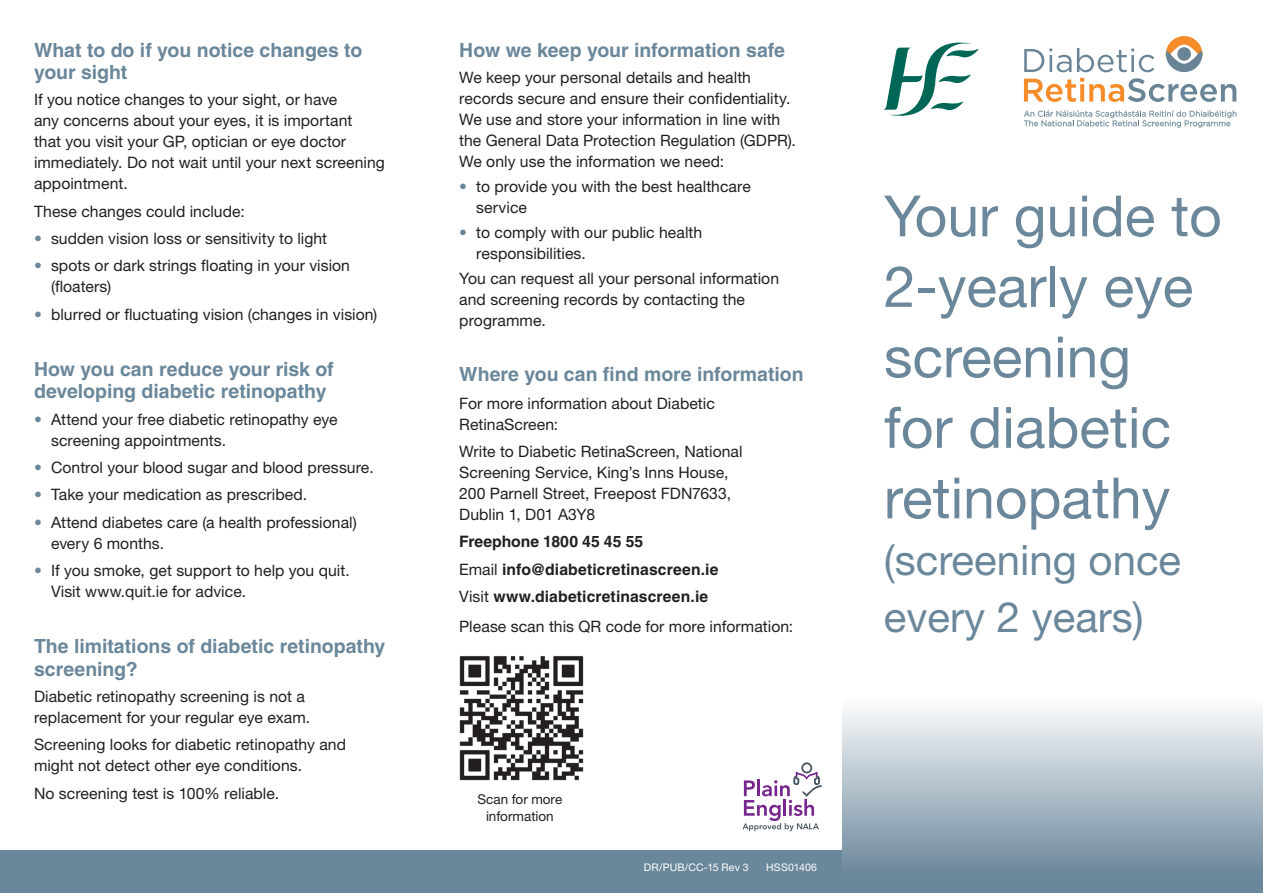
<style>
.page{position:relative;width:1263px;height:893px;background:#fff}
.page>*{position:absolute;margin:0;border:0;box-sizing:border-box;transform-origin:0 0}
.t1{font:57px/70.5px "Helvetica Neue LT Pro";color:#6b879b}
.t2{font:42px/57px "Helvetica Neue LT Pro";color:#6b879b}
.head_1{font:700 19.5px/22.5px "Helvetica LT Std";color:#6b879b}
.body_text{font:700 19.5px "Helvetica LT Std";color:#6b879b}
.body_text-2{font:15.75px/21px "Helvetica Neue LT Pro";letter-spacing:.005em;color:#231f20}
.new_bullets{font:15.75px/21px "Helvetica Neue LT Pro";letter-spacing:.005em;color:#231f20}
.body_text-3{font:700 15.75px "Helvetica LT Std";letter-spacing:.005em;color:#231f20}
.body_text-4{font:13.5px/16.5px "Helvetica Neue LT Pro";color:#231f20;text-align:center}
.body_text-5{font:10.5px "Helvetica Neue LT Pro";letter-spacing:.015em;color:#fff}
.s1{color:#6b879b}
.s2{font-family:"Helvetica Neue LT Pro";font-weight:400}
</style>
<div class="page">
<svg style="left:883px;top:43px;width:96px;height:73px"></svg>
<svg style="left:1024px;top:49px;width:47px;height:23px"></svg>
<svg style="left:1077px;top:48px;width:77px;height:24px"></svg>
<svg style="left:1024px;top:78px;width:212px;height:24px"></svg>
<svg style="left:1166px;top:36px;width:36px;height:36px"></svg>
<div style="left:1177px;top:47px;width:14px;height:14px;background:#688496;border-radius:50%"></div>
<svg style="left:1024px;top:110px;width:212px;height:18px"></svg>
<div style="left:0;top:850px;width:842px;height:43px;background:#6b879b"></div>
<div style="left:842px;top:697px;width:421px;height:196px;background:linear-gradient(to bottom,#fcfdfd,#607e93)"></div>
<img style="left:459px;top:656px;width:125px;height:125px">
<svg style="left:742px;top:762px;width:79px;height:69px"></svg>
<p class="head_1" style="left:34px;top:38px;width:330px">What to do if you notice changes to your sight</p>
<p class="body_text-2" style="left:34px;top:89px;width:352px">If you notice changes to your sight, or have<br>any concerns about your eyes, it is important<br>that you visit your GP, optician or eye doctor immediately. Do not wait until your next screening appointment.</p>
<p class="body_text-2" style="left:34px;top:200px;width:212px">These changes could include:</p>
<p class="new_bullets" style="left:34px;top:227px;width:295px"><span class="s1">•</span> sudden vision loss or sensitivity to light</p>
<p class="new_bullets" style="left:51px;top:255px;width:301px;text-indent:-17px"><span class="s1">•</span> spots or dark strings floating in your vision (floaters)</p>
<p class="new_bullets" style="left:34px;top:303px;width:345px"><span class="s1">•</span> blurred or fluctuating vision (changes in vision)</p>
<p class="head_1" style="left:34px;top:357px;width:301px">How you can reduce your risk of developing diabetic retinopathy</p>
<p class="new_bullets" style="left:51px;top:408px;width:288px;text-indent:-17px"><span class="s1">•</span> Attend your free diabetic retinopathy eye screening appointments.</p>
<p class="new_bullets" style="left:34px;top:456px;width:341px"><span class="s1">•</span> Control your blood sugar and blood pressure.</p>
<p class="new_bullets" style="left:34px;top:484px;width:275px"><span class="s1">•</span> Take your medication as prescribed.</p>
<p class="new_bullets" style="left:51px;top:511px;width:307px;text-indent:-17px"><span class="s1">•</span> Attend diabetes care (a health professional) every 6 months.</p>
<p class="new_bullets" style="left:51px;top:560px;width:300px;text-indent:-17px"><span class="s1">•</span> If you smoke, get support to help you quit.<br>Visit www.quit.ie for advice.</p>
<p class="head_1" style="left:34px;top:635px;width:353px">The limitations of diabetic retinopathy screening?</p>
<p class="body_text-2" style="left:34px;top:685px;width:278px">Diabetic retinopathy screening is not a replacement for your regular eye exam.</p>
<p class="body_text-2" style="left:34px;top:734px;width:314px">Screening looks for diabetic retinopathy and might not detect other eye conditions.</p>
<p class="body_text-2" style="left:34px;top:782px;width:247px">No screening test is 100% reliable.</p>
<p class="head_1" style="left:459px;top:38px;width:327px">How we keep your information safe</p>
<p class="body_text-2" style="left:459px;top:66px;width:338px">We keep your personal details and health records secure and ensure their confidentiality.<br>We use and store your information in line with the General Data Protection Regulation (GDPR).<br>We only use the information we need:</p>
<p class="body_text-2" style="left:476px;top:175px;width:276px;text-indent:-17px"><span class="s1">•</span> to provide you with the best healthcare service</p>
<p class="body_text-2" style="left:476px;top:222px;width:227px;text-indent:-17px"><span class="s1">•</span> to comply with our public health responsibilities.</p>
<p class="body_text-2" style="left:459px;top:268px;width:321px">You can request all your personal information and screening records by contacting the programme.</p>
<p class="body_text" style="left:459px;top:362px;width:346px">Where you can find more information</p>
<p class="body_text-2" style="left:459px;top:392px;width:257px">For more information about Diabetic<br>RetinaScreen:</p>
<p class="body_text-2" style="left:459px;top:440px;width:285px">Write to Diabetic RetinaScreen, National Screening Service, King’s Inns House, 200 Parnell Street, Freepost FDN7633, Dublin 1, D01 A3Y8</p>
<p class="body_text-3" style="left:459px;top:532px;width:185px">Freephone 1800 45 45 55</p>
<p class="body_text-3" style="left:459px;top:559px;width:261px"><span class="s2">Email</span> info@diabeticretinascreen.ie</p>
<p class="body_text-3" style="left:459px;top:587px;width:251px"><span class="s2">Visit</span> www.diabeticretinascreen.ie</p>
<p class="body_text-2" style="left:459px;top:615px;width:335px">Please scan this QR code for more information:</p>
<p class="body_text-4" style="left:477px;top:791px;width:86px">Scan for more information</p>
<p class="body_text-5" style="left:644px;top:860px;width:106px">DR/PUB/CC-15 Rev 3</p>
<p class="body_text-5" style="left:766px;top:860px;width:52px">HSS01406</p>
<p class="t1" style="left:884px;top:179px;width:339px">Your guide to<br>2-yearly eye screening<br>for diabetic retinopathy</p>
<p class="t2" style="left:884px;top:531px;width:299px">(screening once every 2 years)</p>
</div>
